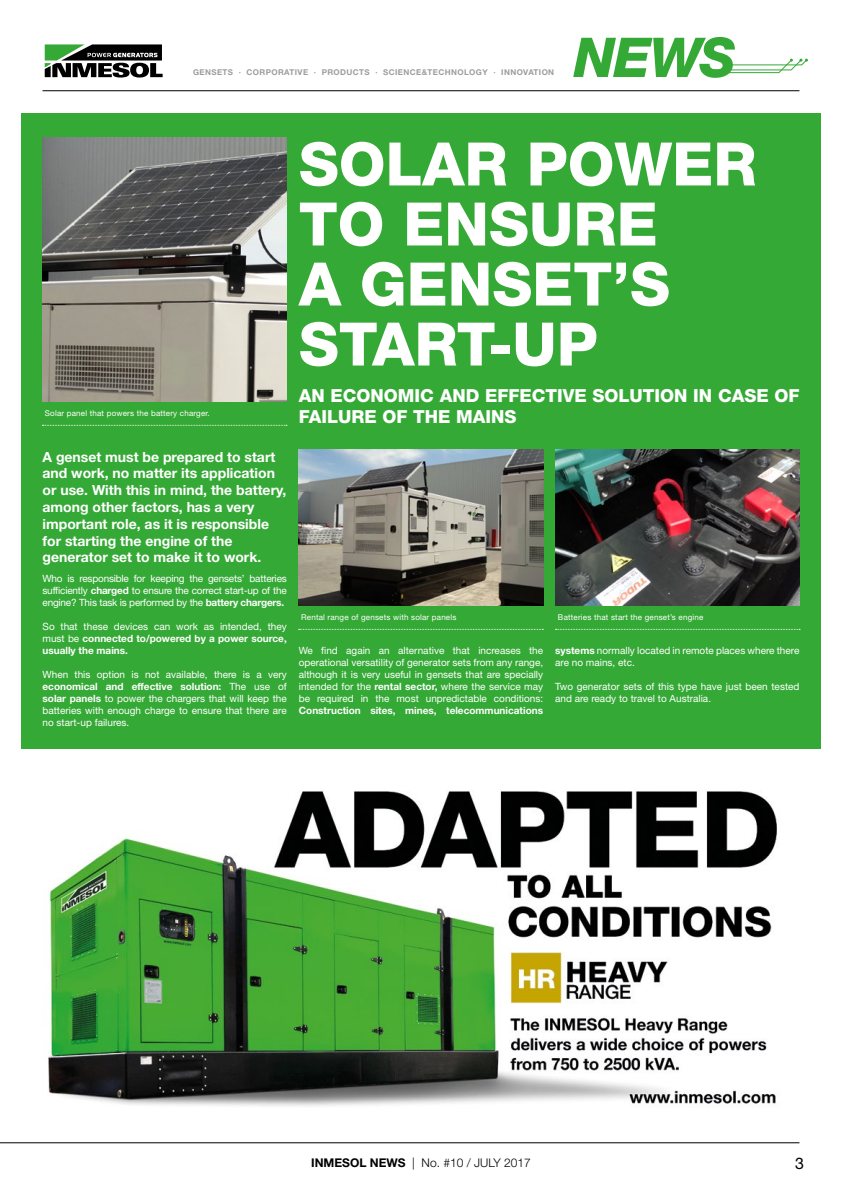
<style>
.page{position:relative;width:842px;height:1191px;background:#fff}
.page>*{position:absolute;margin:0;border:0;box-sizing:border-box;transform-origin:0 0}
.t1{font:800 60px/60px "Helvetica Neue LT Std";color:#fff}
.t2{font:800 18px/21.6px "Helvetica Neue LT Std";color:#fff}
.t3{font:16px "Helvetica Neue LT Std";color:#000}
.t4{font:700 14px/16.8px "Helvetica Neue LT Std";color:#fff}
.t5{font:300 12px "Helvetica Neue LT Std";color:#000}
.t6{font:10px/12px "Helvetica Neue LT Std";color:#fff;text-align:justify}
.t7{font:700 10px/12px "Helvetica Neue LT Std";color:#fff;text-align:justify}
.t8{font:8px "Helvetica Neue LT Std";letter-spacing:.025em;color:#fff}
.t9{font:700 8px "Helvetica Neue LT Std";letter-spacing:.05em;color:#9d9d9c}
.s1{font-weight:700}
.s2{font-weight:400}
</style>
<div class="page">
<hr style="left:0;top:1142px;width:799px;height:1px;background:#000">
<hr style="left:43px;top:90px;width:756px;height:1px;background:#000">
<svg style="left:573px;top:37px;width:235px;height:41px"></svg>
<div style="left:21px;top:113px;width:800px;height:1008px;background:#35a936"></div>
<svg style="left:44px;top:44px;width:1px;height:34px"></svg>
<svg style="left:45px;top:44px;width:118px;height:34px"></svg>
<div style="left:0;top:749px;width:842px;height:385px;background:#fff"></div>
<img style="left:299px;top:449px;width:244px;height:156px">
<img style="left:555px;top:449px;width:244px;height:156px">
<svg style="left:299px;top:629px;width:244px;height:1px"></svg>
<svg style="left:555px;top:629px;width:245px;height:1px"></svg>
<svg style="left:42px;top:425px;width:245px;height:1px"></svg>
<img style="left:42px;top:137px;width:244px;height:264px">
<img style="left:48px;top:791px;width:729px;height:315px">
<p class="t9" style="left:193px;top:68px;width:363px">GENSETS · CORPORATIVE · PRODUCTS · SCIENCE&amp;TECHNOLOGY · INNOVATION</p>
<p class="t8" style="left:45px;top:409px;width:166px">Solar panel that powers the battery charger.</p>
<h3 class="t4" style="left:43px;top:448px;width:245px">A genset must be prepared to start and work, no matter its application or use. With this in mind, the battery, among other factors, has a very important role, as it is responsible for starting the engine of the generator set to make it to work.</h3>
<p class="t6" style="left:43px;top:572px;width:246px">Who is responsible for keeping the gensets’ batteries sufficiently <span class="s1">charged</span> to ensure the correct start-up of the engine? This task is performed by the <span class="s1">battery chargers.</span></p>
<p class="t7" style="left:43px;top:620px;width:246px"><span class="s2">So that these devices can work as intended, they must be</span> connected to/powered by a power source, usually the mains.</p>
<p class="t6" style="left:43px;top:668px;width:246px">When this option is not available, there is a very <span class="s1">economical and effective solution:</span> The use of <span class="s1">solar panels</span> to power the chargers that will keep the batteries with enough charge to ensure that there are no start-up failures.</p>
<h1 class="t1" style="left:299px;top:134px;width:459px">SOLAR POWER<br>TO ENSURE<br>A GENSET’S<br>START-UP</h1>
<h2 class="t2" style="left:299px;top:384px;width:502px">AN ECONOMIC AND EFFECTIVE SOLUTION IN CASE OF<br>FAILURE OF THE MAINS</h2>
<p class="t8" style="left:301px;top:613px;width:157px">Rental range of gensets with solar panels</p>
<p class="t8" style="left:558px;top:613px;width:147px">Batteries that start the genset’s engine</p>
<p class="t6" style="left:299px;top:644px;width:246px">We find again an alternative that increases the operational versatility of generator sets from any range, although it is very useful in gensets that are specially intended for the <span class="s1">rental sector,</span> where the service may be required in the most unpredictable conditions:</p>
<p class="t7" style="left:299px;top:704px;width:246px">Construction sites, mines, telecommunications</p>
<p class="t6" style="left:555px;top:644px;width:246px"><span class="s1">systems</span> normally located in remote places where there are no mains, etc.</p>
<p class="t6" style="left:555px;top:680px;width:246px">Two generator sets of this type have just been tested and are ready to travel to Australia.</p>
<p class="t5" style="left:311px;top:1155px;width:221px"><span class="s1">INMESOL NEWS</span> | No. #10 / JULY 2017</p>
<h3 class="t3" style="left:795px;top:1153px;width:10px">3</h3>
</div>
